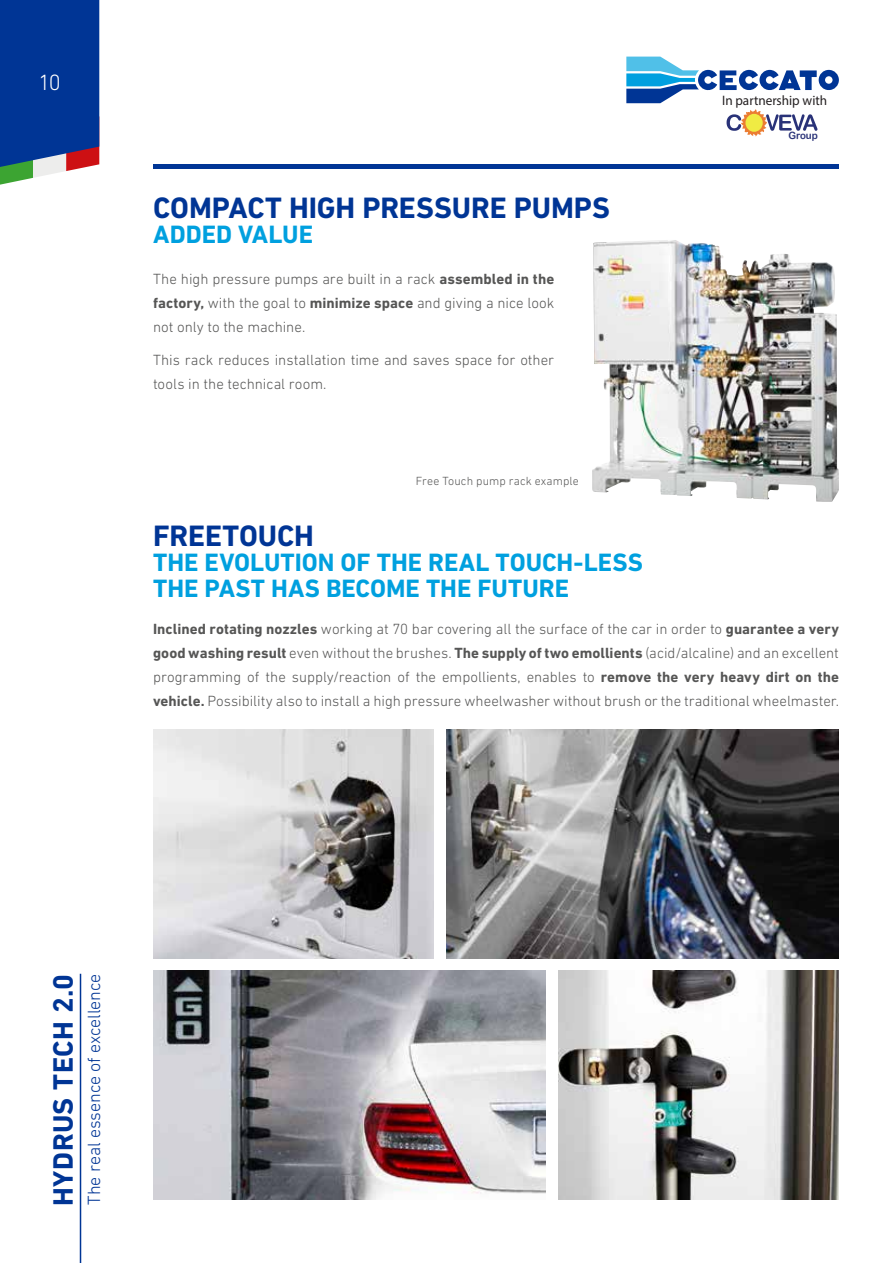
<style>
.page{position:relative;width:893px;height:1263px;background:#fff}
.page>*{position:absolute;margin:0;border:0;box-sizing:border-box;transform-origin:0 0}
.t1{font:700 30px "DIN Next LT Pro";letter-spacing:-.005em;color:#003595}
.t2{font:700 28.5px "DIN Next LT Pro";letter-spacing:.02em;color:#003595}
.t3{font:700 25.5px/25.5px "DIN Next LT Pro";color:#00a0df}
.t4{font:300 22.5px "DIN Next LT Pro";color:#fff}
.t5{font:300 18px "DIN Next LT Pro";letter-spacing:-.005em;color:#003595}
.t6{font:300 15px/24px "DIN Next LT Pro";color:#565655;text-align:justify}
.t7{font:13.65px "Myriad Pro";color:#231f20;scale:.96 1}
.t8{font:300 12px "DIN Next LT Pro";letter-spacing:.01em;color:#565655}
.t9{font:10.05px "Arial Rounded MT Bold";color:#293278;scale:.96 1}
.s1{font-weight:700}
</style>
<div class="page">
<svg style="left:0;top:0;width:99px;height:185px;background:#1e4896"></svg>
<hr style="left:80px;top:974px;width:1px;height:289px;background:#003595">
<hr style="left:153px;top:165px;width:686px;height:4px;background:#003595">
<img style="left:592px;top:240px;width:247px;height:262px">
<img style="left:153px;top:729px;width:280px;height:229px">
<img style="left:559px;top:970px;width:280px;height:229px">
<img style="left:446px;top:729px;width:393px;height:229px">
<img style="left:153px;top:970px;width:393px;height:229px">
<svg style="left:626px;top:57px;width:213px;height:80px"></svg>
<div style="left:745px;top:114px;width:18px;height:18px;background:#f0eb43;border-radius:50%"></div>
<h3 class="t4" style="left:39px;top:69px;width:24px">10</h3>
<h1 class="t1" style="left:153px;top:190px;width:458px">COMPACT HIGH PRESSURE PUMPS</h1>
<h3 class="t3" style="left:153px;top:222px;width:161px">ADDED VALUE</h3>
<p class="t6" style="left:153px;top:267px;width:403px">The high pressure pumps are built in a rack <span class="s1">assembled in the factory,</span> with the goal to <span class="s1">minimize space</span> and giving a nice look not only to the machine.</p>
<p class="t6" style="left:153px;top:348px;width:403px">This rack reduces installation time and saves space for other tools in the technical room.</p>
<p class="t8" style="left:416px;top:474px;width:165px">Free Touch pump rack example</p>
<h1 class="t1" style="left:153px;top:518px;width:162px">FREETOUCH</h1>
<h3 class="t3" style="left:153px;top:549px;width:491px">THE EVOLUTION OF THE REAL TOUCH-LESS<br>THE PAST HAS BECOME THE FUTURE</h3>
<p class="t7" style="left:722px;top:92px;width:111px">In partnership with</p>
<p class="t9" style="left:788px;top:129px;width:32px">Group</p>
<p class="t6" style="left:153px;top:616px;width:687px"><span class="s1">Inclined rotating nozzles</span> working at 70 bar covering all the surface of the car in order to <span class="s1">guarantee a very good washing result</span> even without the brushes. <span class="s1">The supply of two emollients</span> (acid/alcaline) and an excellent programming of the supply/reaction of the empollients, enables to <span class="s1">remove the very heavy dirt on the vehicle.</span> Possibility also to install a high pressure wheelwasher without brush or the traditional wheelmaster.</p>
<h2 class="t2" style="left:47px;top:1206px;width:234px;rotate:-90deg">HYDRUS TECH 2.0</h2>
<p class="t5" style="left:84px;top:1205px;width:233px;rotate:-90deg">The real essence of excellence</p>
</div>
